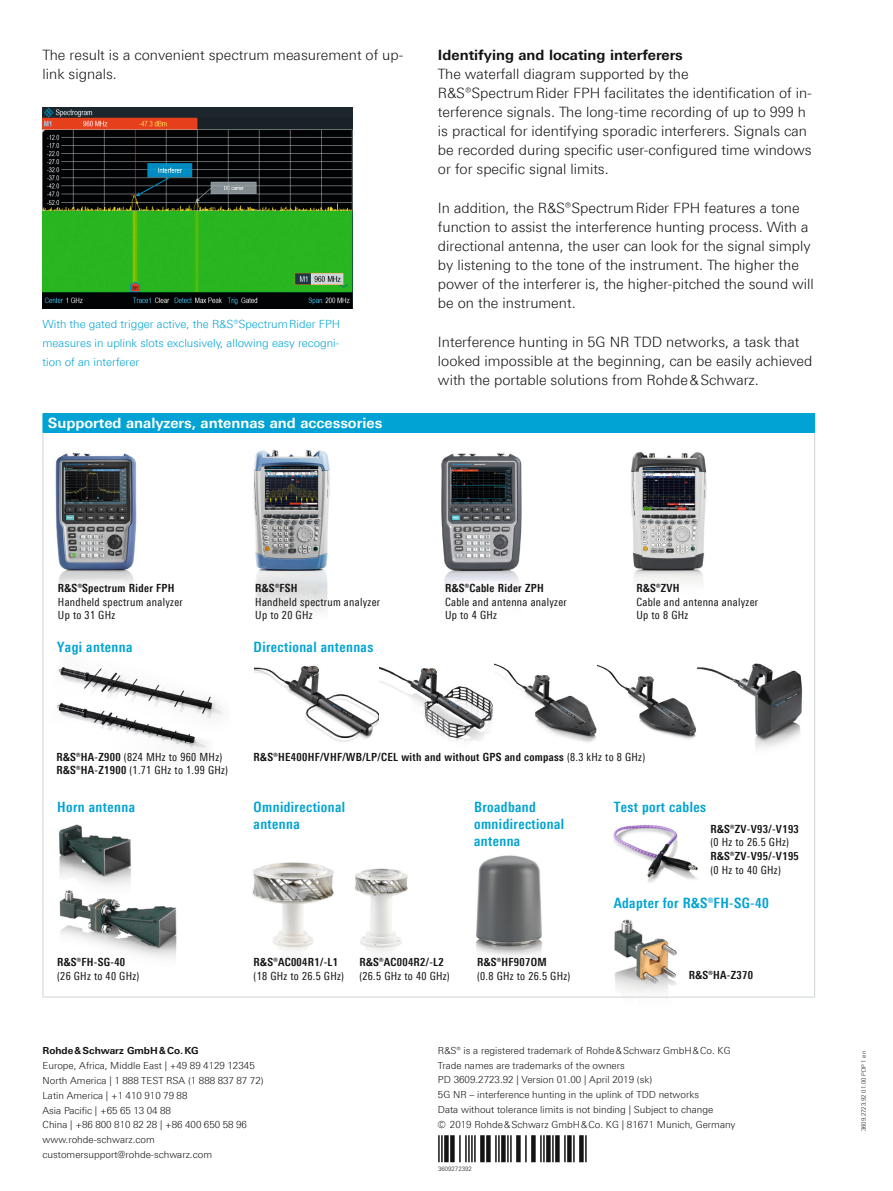
<style>
.page{position:relative;width:893px;height:1191px;background:#fff}
.page>*{position:absolute;margin:0;border:0;box-sizing:border-box;transform-origin:0 0}
.t1{font:300 14.25px/19.2px "Linotype Univers 330";color:#131413}
.t2{font:700 14.25px/17.1px "Linotype Univers 620 Cn";letter-spacing:.03em;color:#00a3d3}
.t3{font:700 14.25px "Linotype Univers 630";color:#fff}
.t4{font:700 14.25px "Linotype Univers 630";color:#131413}
.t5{font:11.25px/13.5px "Linotype Univers 420 Cn";letter-spacing:.03em;color:#131413}
.t6{font:700 11.25px "Linotype Univers 620 Cn";letter-spacing:.03em;color:#131413}
.t7{font:300 11.25px/19.2px "Linotype Univers 330";color:#00a3d3;text-align:justify}
.t8{font:300 9.75px/14.9px "Linotype Univers 330";color:#131413}
.t9{font:700 9.75px "Linotype Univers 630";color:#131413}
.t10{font:300 6px "Linotype Univers 330";color:#131413}
.s1{font-family:"Linotype Univers 620 Cn";font-weight:700}
.s2{font-family:"Linotype Univers 420 Cn";font-weight:400}
</style>
<div class="page">
<img style="left:441px;top:453px;width:81px;height:137px">
<img style="left:253px;top:450px;width:77px;height:162px">
<img style="left:631px;top:452px;width:76px;height:131px">
<img style="left:57px;top:667px;width:166px;height:92px">
<img style="left:42px;top:444px;width:95px;height:163px">
<img style="left:255px;top:665px;width:124px;height:77px">
<img style="left:379px;top:666px;width:114px;height:76px">
<img style="left:494px;top:663px;width:103px;height:79px">
<img style="left:597px;top:664px;width:99px;height:76px">
<img style="left:697px;top:663px;width:105px;height:85px">
<img style="left:248px;top:862px;width:92px;height:136px">
<img style="left:355px;top:868px;width:53px;height:86px">
<img style="left:59px;top:824px;width:118px;height:134px">
<img style="left:476px;top:855px;width:66px;height:101px">
<img style="left:613px;top:825px;width:85px;height:58px">
<img style="left:608px;top:919px;width:75px;height:79px">
<img style="left:43px;top:107px;width:310px;height:201px">
<hr style="left:438px;top:1135px;width:2px;height:27px;background:#131413">
<hr style="left:441px;top:1135px;width:2px;height:27px;background:#131413">
<div style="left:444px;top:1135px;width:5px;height:27px;background:#131413"></div>
<div style="left:450px;top:1135px;width:5px;height:27px;background:#131413"></div>
<hr style="left:459px;top:1135px;width:2px;height:27px;background:#131413">
<hr style="left:465px;top:1135px;width:2px;height:27px;background:#131413">
<hr style="left:468px;top:1135px;width:2px;height:27px;background:#131413">
<hr style="left:471px;top:1135px;width:2px;height:27px;background:#131413">
<hr style="left:474px;top:1135px;width:2px;height:27px;background:#131413">
<div style="left:480px;top:1135px;width:5px;height:27px;background:#131413"></div>
<div style="left:486px;top:1135px;width:5px;height:27px;background:#131413"></div>
<hr style="left:495px;top:1135px;width:2px;height:27px;background:#131413">
<hr style="left:498px;top:1135px;width:2px;height:27px;background:#131413">
<div style="left:501px;top:1135px;width:5px;height:27px;background:#131413"></div>
<hr style="left:507px;top:1135px;width:2px;height:27px;background:#131413">
<hr style="left:510px;top:1135px;width:2px;height:27px;background:#131413">
<div style="left:516px;top:1135px;width:5px;height:27px;background:#131413"></div>
<hr style="left:525px;top:1135px;width:2px;height:27px;background:#131413">
<div style="left:531px;top:1135px;width:5px;height:27px;background:#131413"></div>
<hr style="left:540px;top:1135px;width:2px;height:27px;background:#131413">
<hr style="left:543px;top:1135px;width:2px;height:27px;background:#131413">
<div style="left:546px;top:1135px;width:5px;height:27px;background:#131413"></div>
<hr style="left:552px;top:1135px;width:2px;height:27px;background:#131413">
<div style="left:555px;top:1135px;width:5px;height:27px;background:#131413"></div>
<hr style="left:564px;top:1135px;width:2px;height:27px;background:#131413">
<div style="left:567px;top:1135px;width:5px;height:27px;background:#131413"></div>
<hr style="left:573px;top:1135px;width:2px;height:27px;background:#131413">
<div style="left:579px;top:1135px;width:5px;height:27px;background:#131413"></div>
<svg style="left:585px;top:1135px;width:1px;height:27px"></svg>
<div style="left:43px;top:414px;width:772px;height:19px;background:#00a3d3"></div>
<hr style="left:43px;top:433px;width:1px;height:563px;background:#cdd4d7">
<hr style="left:814px;top:433px;width:1px;height:563px;background:#cdd4d7">
<hr style="left:43px;top:996px;width:772px;height:1px;background:#cdd4d7">
<p class="t1" style="left:43px;top:45px;width:362px">The result is a convenient spectrum measurement of up&shy;link signals.</p>
<p class="t7" style="left:43px;top:314px;width:299px">With the gated trigger active, the R&amp;S®Spectrum Rider FPH measures in uplink slots exclusively, allowing easy recogni&shy;tion of an interferer</p>
<p class="t3" style="left:48px;top:414px;width:336px">Supported analyzers, antennas and accessories</p>
<p class="t4" style="left:438px;top:46px;width:246px">Identifying and locating interferers</p>
<p class="t1" style="left:438px;top:64px;width:375px">The waterfall diagram supported by the<br>R&amp;S®Spectrum Rider FPH facilitates the identification of in&shy;terference signals. The long-time recording of up to 999 h is practical for identifying sporadic interferers. Signals can be recorded during specific user-configured time windows or for specific signal limits.</p>
<p class="t1" style="left:438px;top:198px;width:377px">In addition, the R&amp;S®Spectrum Rider FPH features a tone function to assist the interference hunting process. With a directional antenna, the user can look for the signal simply by listening to the tone of the instrument. The higher the power of the interferer is, the higher-pitched the sound will be on the instrument.</p>
<p class="t1" style="left:438px;top:332px;width:376px">Interference hunting in 5G NR TDD networks, a task that looked impossible at the beginning, can be easily achieved with the portable solutions from Rohde&amp;Schwarz.</p>
<p class="t6" style="left:58px;top:581px;width:118px">R&amp;S®Spectrum Rider FPH</p>
<p class="t5" style="left:58px;top:595px;width:126px">Handheld spectrum analyzer<br>Up to 31 GHz</p>
<p class="t6" style="left:255px;top:581px;width:44px">R&amp;S®FSH</p>
<p class="t5" style="left:255px;top:595px;width:126px">Handheld spectrum analyzer<br>Up to 20 GHz</p>
<p class="t2" style="left:57px;top:638px;width:77px">Yagi antenna</p>
<p class="t2" style="left:254px;top:638px;width:121px">Directional antennas</p>
<p class="t6" style="left:445px;top:581px;width:100px">R&amp;S®Cable Rider ZPH</p>
<p class="t5" style="left:445px;top:595px;width:123px">Cable and antenna analyzer<br>Up to 4 GHz</p>
<p class="t6" style="left:636px;top:581px;width:45px">R&amp;S®ZVH</p>
<p class="t5" style="left:636px;top:595px;width:123px">Cable and antenna analyzer<br>Up to 8 GHz</p>
<p class="t5" style="left:56px;top:750px;width:173px"><span class="s1">R&amp;S®HA-Z900</span> (824 MHz to 960 MHz)<br><span class="s1">R&amp;S®HA-Z1900</span> (1.71 GHz to 1.99 GHz)</p>
<p class="t6" style="left:254px;top:750px;width:393px">R&amp;S®HE400HF/VHF/WB/LP/CEL with and without GPS and compass <span class="s2">(8.3 kHz to 8 GHz)</span></p>
<p class="t2" style="left:57px;top:798px;width:79px">Horn antenna</p>
<p class="t6" style="left:57px;top:955px;width:70px">R&amp;S®FH-SG-40</p>
<p class="t5" style="left:57px;top:969px;width:84px">(26 GHz to 40 GHz)</p>
<p class="t2" style="left:254px;top:798px;width:93px">Omnidirectional antenna</p>
<p class="t2" style="left:474px;top:798px;width:91px">Broadband omnidirectional antenna</p>
<p class="t6" style="left:254px;top:955px;width:86px">R&amp;S®AC004R1/-L1</p>
<p class="t5" style="left:254px;top:969px;width:92px">(18 GHz to 26.5 GHz)</p>
<p class="t6" style="left:359px;top:955px;width:86px">R&amp;S®AC004R2/-L2</p>
<p class="t5" style="left:359px;top:969px;width:92px">(26.5 GHz to 40 GHz)</p>
<p class="t6" style="left:477px;top:955px;width:71px">R&amp;S®HF907OM</p>
<p class="t5" style="left:477px;top:969px;width:95px">(0.8 GHz to 26.5 GHz)</p>
<p class="t2" style="left:614px;top:798px;width:94px">Test port cables</p>
<p class="t6" style="left:710px;top:822px;width:90px">R&amp;S®ZV-V93/-V193</p>
<p class="t5" style="left:710px;top:835px;width:80px">(0 Hz to 26.5 GHz)</p>
<p class="t6" style="left:710px;top:849px;width:90px">R&amp;S®ZV-V95/-V195</p>
<p class="t5" style="left:710px;top:862px;width:72px">(0 Hz to 40 GHz)</p>
<p class="t2" style="left:614px;top:894px;width:157px">Adapter for R&amp;S®FH-SG-40</p>
<p class="t6" style="left:689px;top:968px;width:66px">R&amp;S®HA-Z370</p>
<p class="t9" style="left:43px;top:1044px;width:158px">Rohde&amp;Schwarz GmbH&amp;Co.KG</p>
<p class="t8" style="left:43px;top:1058px;width:223px">Europe, Africa, Middle East | +49 89 4129 12345<br>North America | 1 888 TEST RSA (1 888 837 87 72)<br>Latin America | +1 410 910 79 88<br>Asia Pacific | +65 65 13 04 88<br>China | +86 800 810 82 28 | +86 400 650 58 96 www.rohde-schwarz.com customersupport@rohde-schwarz.com</p>
<p class="t8" style="left:438px;top:1042px;width:299px">R&amp;S® is a registered trademark of Rohde&amp;Schwarz GmbH&amp;Co. KG Trade names are trademarks of the owners<br>PD 3609.2723.92 | Version 01.00 | April 2019 (sk)<br>5G NR – interference hunting in the uplink of TDD networks<br>Data without tolerance limits is not binding | Subject to change<br>© 2019 Rohde &amp; Schwarz GmbH &amp; Co. KG | 81671 Munich, Germany</p>
<p class="t10" style="left:860px;top:1131px;width:82px;rotate:-90deg">3609.2723.92 01.00 PDP 1 en</p>
<p class="t10" style="left:438px;top:1165px;width:35px">3609272392</p>
</div>
